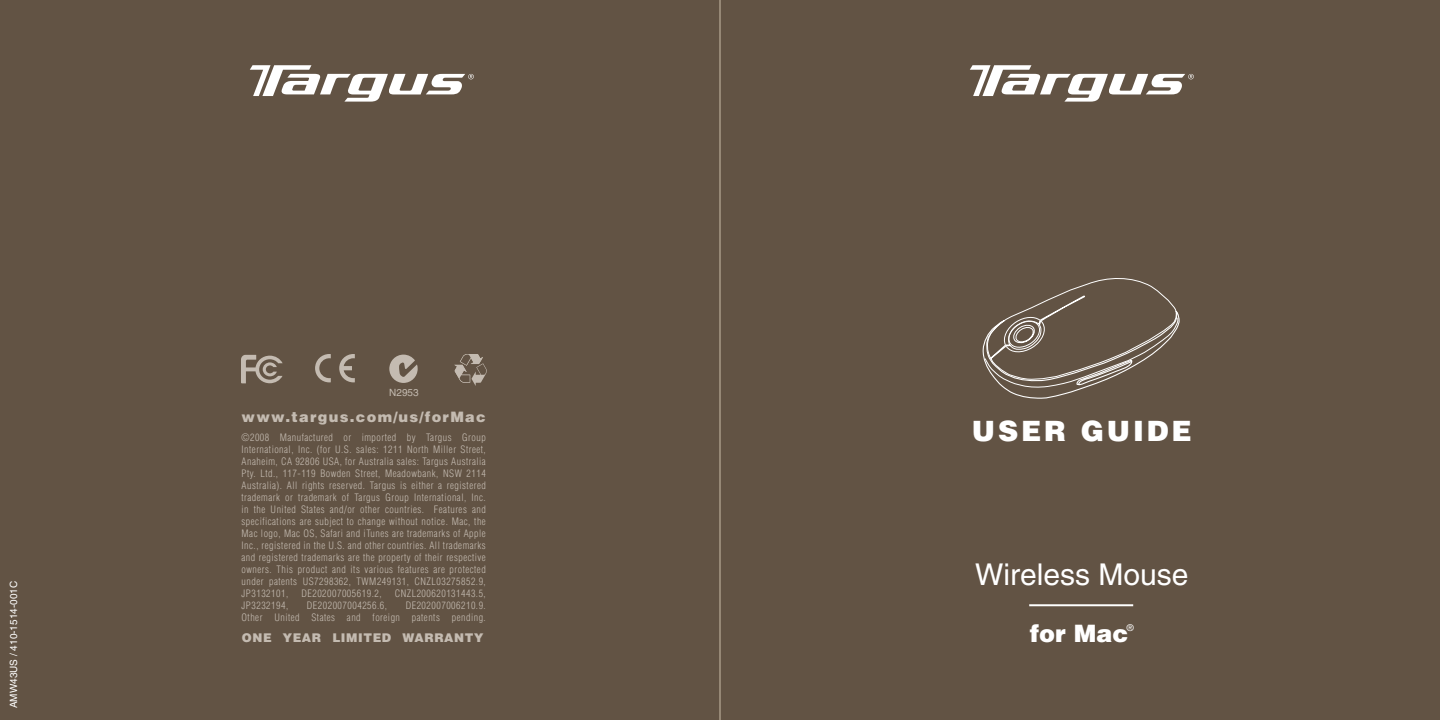
<style>
.page{position:relative;width:1440px;height:720px;background:#625344}
.page>*{position:absolute;margin:0;border:0;box-sizing:border-box;transform-origin:0 0}
.t1{font:30px "Helvetica";color:#fff}
.t2{font:900 28px "Helvetica";letter-spacing:.1em;color:#fff}
.t3{font:900 24px "Helvetica";color:#fff}
.t4{font:900 14.4px "Helvetica";letter-spacing:.09em;color:#c4bbb1}
.t5{font:900 12px "Helvetica";letter-spacing:.05em;color:#c4bbb1}
.t6{font:300 condensed 10px/12px "Helvetica";letter-spacing:.05em;color:#c4bbb1;text-align:justify}
.t7{font:10px "Helvetica";color:#fff}
.t8{font:10px "Helvetica";color:#c4bbb1}
.t9{font:9.4px "Helvetica";color:#fff}
</style>
<div class="page">
<svg style="left:970px;top:65px;width:224px;height:37px"></svg>
<svg style="left:250px;top:65px;width:224px;height:37px"></svg>
<hr style="left:1029px;top:604px;width:104px;height:2px;background:#fff">
<hr style="left:720px;top:0;width:1px;height:720px;background:#cabea9">
<svg style="left:983px;top:276px;width:197px;height:123px;background:#6e6153"></svg>
<svg style="left:389px;top:355px;width:29px;height:28px"></svg>
<svg style="left:241px;top:355px;width:42px;height:28px"></svg>
<svg style="left:454px;top:354px;width:33px;height:32px"></svg>
<svg style="left:339px;top:354px;width:16px;height:28px"></svg>
<svg style="left:315px;top:354px;width:16px;height:28px"></svg>
<p class="t7" style="left:8px;top:708px;width:129px;rotate:-90deg">AMW43US / 410-1514-001C</p>
<p class="t8" style="left:389px;top:386px;width:31px">N2953</p>
<p class="t4" style="left:242px;top:408px;width:246px">www.targus.com/us/forMac</p>
<p class="t6" style="left:242px;top:432px;width:246px">©2008 Manufactured or imported by Targus Group International, Inc. (for U.S. sales: 1211 North Miller Street, Anaheim, CA 92806 USA, for Australia sales: Targus Australia Pty. Ltd., 117-119 Bowden Street, Meadowbank, NSW 2114<br>Australia). All rights reserved. Targus is either a registered trademark or trademark of Targus Group International, Inc. in the United States and/or other countries. Features and specifications are subject to change without notice. Mac, the Mac logo, Mac OS, Safari and iTunes are trademarks of Apple Inc., registered in the U.S. and other countries. All trademarks and registered trademarks are the property of their respective owners. This product and its various features are protected under patents US7298362, TWM249131, CNZL03275852.9, JP3132101,</p>
<p class="t6" style="left:301px;top:588px;width:82px">DE202007005619.2,</p>
<p class="t6" style="left:395px;top:588px;width:93px">CNZL200620131443.5,</p>
<p class="t6" style="left:242px;top:600px;width:48px">JP3232194,</p>
<p class="t6" style="left:307px;top:600px;width:82px">DE202007004256.6,</p>
<p class="t6" style="left:242px;top:600px;width:246px;text-align:right">DE202007006210.9.<br>Other United States and foreign patents pending.</p>
<p class="t5" style="left:242px;top:630px;width:243px">ONE YEAR LIMITED WARRANTY</p>
<p class="t2" style="left:972px;top:412px;width:221px">USER GUIDE</p>
<p class="t1" style="left:975px;top:557px;width:215px">Wireless Mouse</p>
<p class="t3" style="left:1030px;top:618px;width:100px">for Mac</p>
<p class="t9" style="left:1127px;top:622px;width:8px">®</p>
</div>
